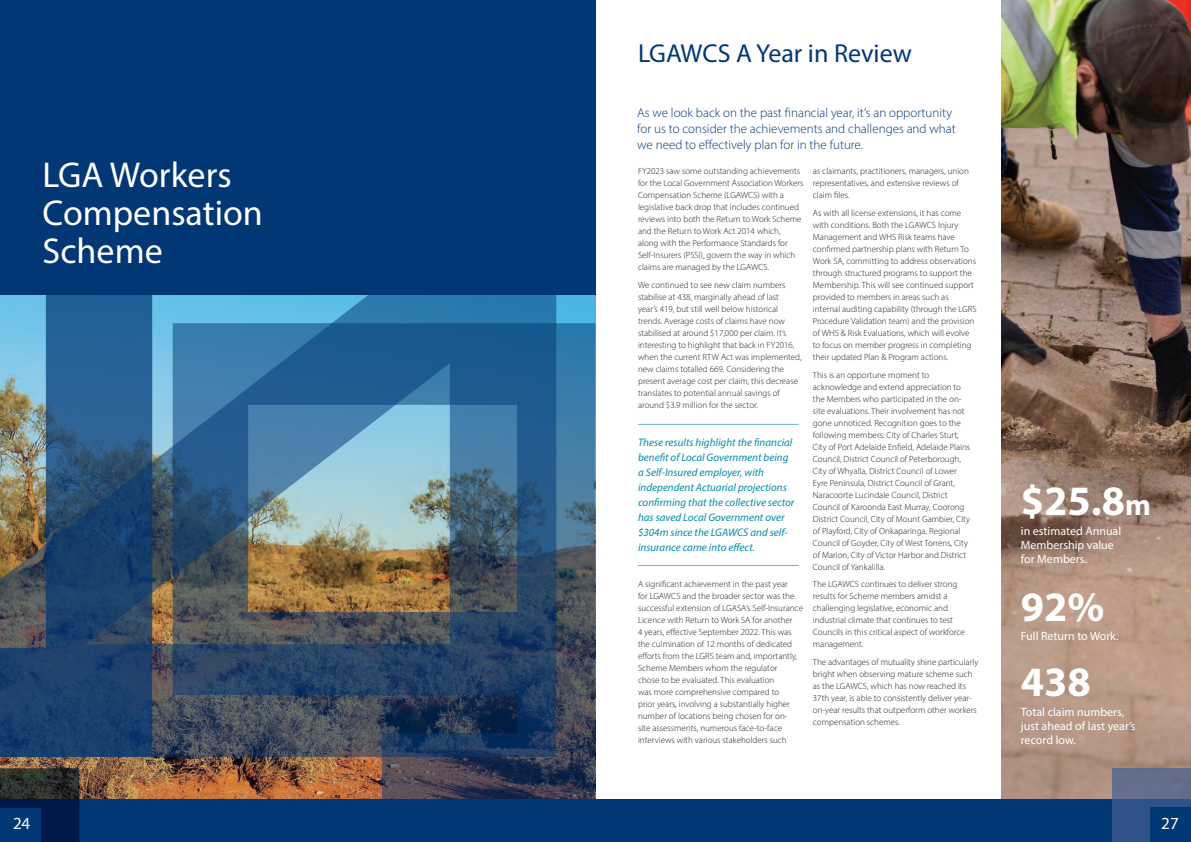
<style>
.page{position:relative;width:1191px;height:842px;background:#fff}
.page>*{position:absolute;margin:0;border:0;box-sizing:border-box;transform-origin:0 0}
.t1{font:700 42px "Myriad Pro";color:#fff}
.t2{font:36px/37.7px "Myriad Pro";color:#fff}
.t3{font:26px "Myriad Pro";color:#013775}
.t4{font:17px "Myriad Pro";color:#fff}
.t5{font:300 13px/16px "Myriad Pro";color:#013775}
.t6{font:12px/14px "Myriad Pro";color:#fff}
.t7{font:italic 11px/15px "Myriad Pro";color:#008ea8}
.t8{font:300 9px/12px "Myriad Pro";color:#231f20}
.s1{font-size:30px}
</style>
<div class="page">
<div style="left:0;top:0;width:595px;height:295px;background:#013775"></div>
<img style="left:0;top:295px;width:595px;height:504px">
<hr style="left:638px;top:424px;width:160px;height:1px;background:#6eb5c8">
<hr style="left:638px;top:565px;width:160px;height:1px;background:#6eb5c8">
<img style="left:1001px;top:0;width:190px;height:799px">
<div style="left:595px;top:799px;width:596px;height:43px;background:#013775"></div>
<svg style="left:1111px;top:768px;width:80px;height:74px;background:#4b608b"></svg>
<div style="left:1150px;top:808px;width:41px;height:34px;background:#013775"></div>
<div style="left:0;top:799px;width:595px;height:43px;background:#013775"></div>
<svg style="left:0;top:768px;width:79px;height:74px"></svg>
<h2 class="t2" style="left:43px;top:156px;width:222px">LGA Workers<br>Compensation<br>Scheme</h2>
<h3 class="t4" style="left:13px;top:813px;width:19px">24</h3>
<h3 class="t3" style="left:638px;top:37px;width:275px">LGAWCS A Year in Review</h3>
<h3 class="t5" style="left:637px;top:104px;width:320px">As we look back on the past financial year, it’s an opportunity for us to consider the achievements and challenges and what we need to effectively plan for in the future.</h3>
<p class="t8" style="left:638px;top:165px;width:167px">FY2023 saw some outstanding achievements for the Local Government Association Workers Compensation Scheme (LGAWCS) with a legislative back drop that includes continued reviews into both the Return to Work Scheme and the Return to Work Act 2014 which,<br>along with the Performance Standards for Self-Insurers (PSSI), govern the way in which claims are managed by the LGAWCS.</p>
<p class="t8" style="left:638px;top:279px;width:165px">We continued to see new claim numbers stabilise at 438, marginally ahead of last<br>year’s 419, but still well below historical trends. Average costs of claims have now stabilised at around $17,000 per claim. It’s interesting to highlight that back in FY2016, when the current RTW Act was implemented, new claims totalled 669. Considering the present average cost per claim, this decrease translates to potential annual savings of around $3.9 million for the sector.</p>
<p class="t7" style="left:638px;top:435px;width:158px">These results highlight the financial benefit of Local Government being a Self-Insured employer, with independent Actuarial projections confirming that the collective sector has saved Local Government over $304m since the LGAWCS and self&shy;insurance came into effect.</p>
<p class="t8" style="left:638px;top:578px;width:166px">A significant achievement in the past year<br>for LGAWCS and the broader sector was the successful extension of LGASA’s Self-Insurance Licence with Return to Work SA for another<br>4 years, effective September 2022. This was the culmination of 12 months of dedicated efforts from the LGRS team and, importantly, Scheme Members whom the regulator<br>chose to be evaluated. This evaluation<br>was more comprehensive compared to<br>prior years, involving a substantially higher number of locations being chosen for on-<br>site assessments, numerous face-to-face interviews with various stakeholders such</p>
<p class="t8" style="left:813px;top:165px;width:157px">as claimants, practitioners, managers, union representatives, and extensive reviews of claim files.</p>
<p class="t8" style="left:813px;top:207px;width:165px">As with all license extensions, it has come with conditions. Both the LGAWCS Injury Management and WHS Risk teams have confirmed partnership plans with Return To Work SA, committing to address observations through structured programs to support the Membership. This will see continued support provided to members in areas such as internal auditing capability (through the LGRS Procedure Validation team) and the provision of WHS &amp; Risk Evaluations, which will evolve to focus on member progress in completing their updated Plan &amp; Program actions.</p>
<p class="t8" style="left:813px;top:368px;width:159px">This is an opportune moment to acknowledge and extend appreciation to the Members who participated in the on&shy;site evaluations. Their involvement has not gone unnoticed. Recognition goes to the following members: City of Charles Sturt, City of Port Adelaide Enfield, Adelaide Plains Council, District Council of Peterborough, City of Whyalla, District Council of Lower Eyre Peninsula, District Council of Grant, Naracoorte Lucindale Council, District Council of Karoonda East Murray, Coorong District Council, City of Mount Gambier, City of Playford, City of Onkaparinga, Regional Council of Goyder, City of West Torrens, City of Marion, City of Victor Harbor and District Council of Yankalilla.</p>
<p class="t8" style="left:813px;top:578px;width:153px">The LGAWCS continues to deliver strong results for Scheme members amidst a challenging legislative, economic and industrial climate that continues to test Councils in this critical aspect of workforce management.</p>
<p class="t8" style="left:813px;top:656px;width:167px">The advantages of mutuality shine particularly bright when observing mature scheme such as the LGAWCS, which has now reached its 37th year, is able to consistently deliver year&shy;on-year results that outperform other workers compensation schemes.</p>
<h1 class="t1" style="left:1020px;top:474px;width:131px">$25.8<span class="s1">m</span></h1>
<h3 class="t6" style="left:1020px;top:524px;width:102px">in estimated Annual<br>Membership value for Members.</h3>
<h1 class="t1" style="left:1020px;top:579px;width:85px">92%</h1>
<h3 class="t6" style="left:1020px;top:629px;width:99px">Full Return to Work.</h3>
<h1 class="t1" style="left:1020px;top:655px;width:71px">438</h1>
<h3 class="t6" style="left:1020px;top:705px;width:116px">Total claim numbers, just ahead of last year’s record low.</h3>
<h3 class="t4" style="left:1161px;top:813px;width:19px">27</h3>
</div>
